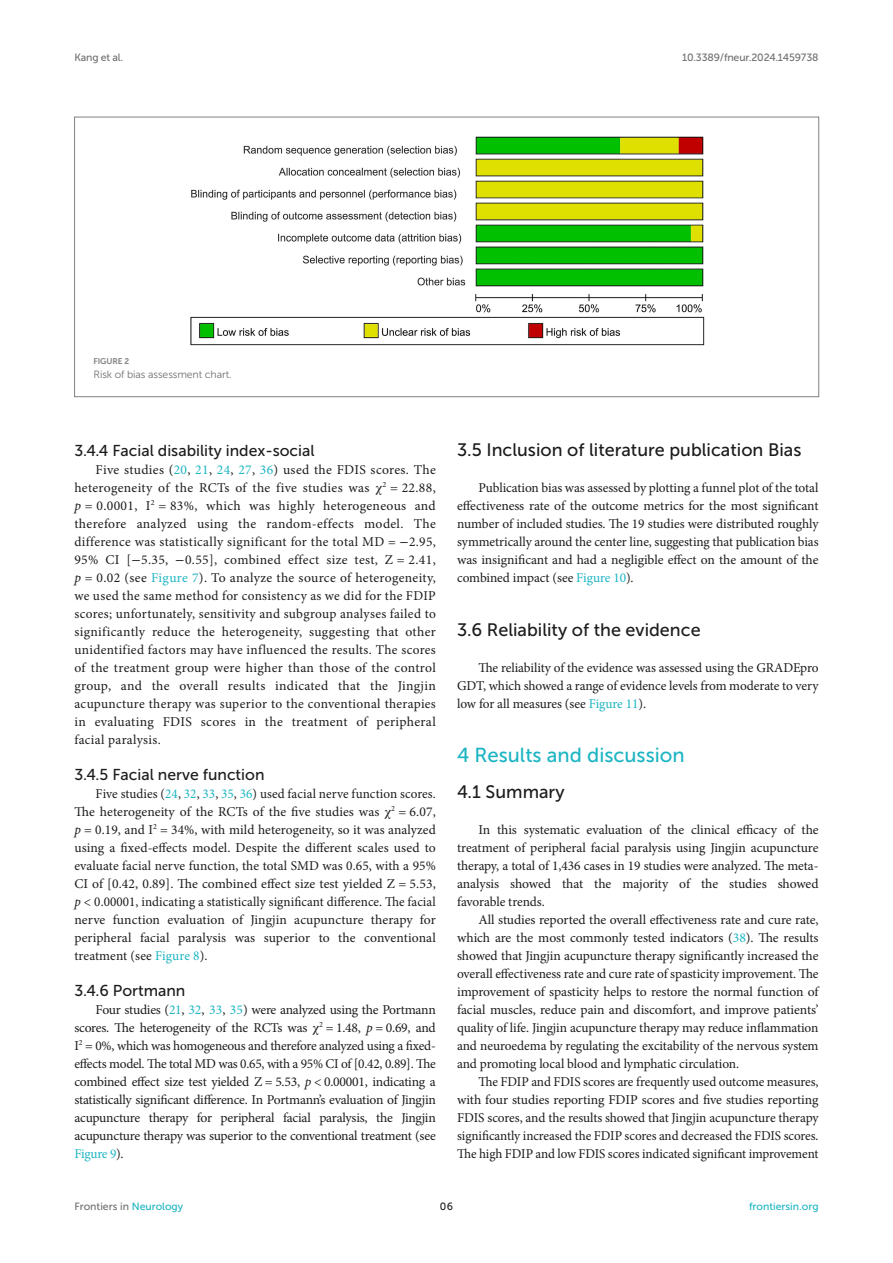
<style>
.page{position:relative;width:893px;height:1263px;background:#fff}
.page>*{position:absolute;margin:0;border:0;box-sizing:border-box;transform-origin:0 0}
.HEAD_1{font:20.25px "Museo Sans 500";color:#1db5c3}
.HEAD_2{font:18px "Museo Sans 500";color:#1b1c1b}
.HEAD_2_after_HEAD_1{font:18px "Museo Sans 500";color:#1b1c1b}
.HEAD_3{font:15.75px "Museo Sans 500";color:#1b1c1b}
.TEXT{font:13.5px/18px "Minion Pro";letter-spacing:-.005em;color:#1b1c1b;text-align:justify}
.t1{font:10.5px "Museo Sans 500";letter-spacing:-.015em;color:#706f70}
.FIG_LEG{font:10.5px "Museo Sans 300";letter-spacing:-.01em;color:#706f70}
.t2{font:10.5px "Museo Sans 500";color:#1db5c3}
.t3{font:10.5px "Museo Sans 500";color:#1b1c1b}
.FIG_HD{font:8.25px "Museo Sans 700";letter-spacing:-.01em;color:#7e7f7f}
.s1{color:#1db5c3}
.s2{font-family:"STIX General"}
.s3{font-style:italic}
</style>
<div class="page">
<img style="left:190px;top:136px;width:514px;height:209px">
<p class="t1" style="left:74px;top:51px;width:50px">Kang et al.</p>
<p class="t1" style="left:682px;top:51px;width:138px">10.3389/fneur.2024.1459738</p>
<p class="FIG_HD" style="left:94px;top:357px;width:37px">FIGURE 2</p>
<p class="FIG_LEG" style="left:94px;top:368px;width:140px">Risk of bias assessment chart.</p>
<p class="HEAD_3" style="left:74px;top:442px;width:242px">3.4.4 Facial disability index-social</p>
<p class="TEXT" style="left:74px;top:461px;width:363px;text-indent:21px">Five studies (<span class="s1">20</span>, <span class="s1">21</span>, <span class="s1">24</span>, <span class="s1">27</span>, <span class="s1">36</span>) used the FDIS scores. The heterogeneity of the RCTs of the five studies was <span class="s2">χ</span><sup>2</sup> = 22.88, <span class="s3">p</span> = 0.0001, I<sup>2</sup> = 83%, which was highly heterogeneous and therefore analyzed using the random-effects model. The difference was statistically significant for the total MD = <span class="s2">−</span>2.95, 95% CI [<span class="s2">−</span>5.35, <span class="s2">−</span>0.55], combined effect size test, Z = 2.41, <span class="s3">p</span> = 0.02 (see <span class="s1">Figure 7</span>). To analyze the source of heterogeneity, we used the same method for consistency as we did for the FDIP scores; unfortunately, sensitivity and subgroup analyses failed to significantly reduce the heterogeneity, suggesting that other unidentified factors may have influenced the results. The scores of the treatment group were higher than those of the control group, and the overall results indicated that the Jingjin acupuncture therapy was superior to the conventional therapies in evaluating FDIS scores in the treatment of peripheral facial paralysis.</p>
<p class="HEAD_3" style="left:74px;top:766px;width:192px">3.4.5 Facial nerve function</p>
<p class="TEXT" style="left:74px;top:785px;width:363px;text-indent:21px">Five studies (<span class="s1">24</span>, <span class="s1">32</span>, <span class="s1">33</span>, <span class="s1">35</span>, <span class="s1">36</span>) used facial nerve function scores.<br>The heterogeneity of the RCTs of the five studies was <span class="s2">χ</span><sup>2</sup> = 6.07, <span class="s3">p</span> = 0.19, and I<sup>2</sup> = 34%, with mild heterogeneity, so it was analyzed using a fixed-effects model. Despite the different scales used to evaluate facial nerve function, the total SMD was 0.65, with a 95% CI of [0.42, 0.89]. The combined effect size test yielded Z = 5.53, <span class="s3">p</span> &lt; 0.00001, indicating a statistically significant difference. The facial nerve function evaluation of Jingjin acupuncture therapy for peripheral facial paralysis was superior to the conventional treatment (see <span class="s1">Figure 8</span>).</p>
<p class="HEAD_3" style="left:74px;top:982px;width:113px">3.4.6 Portmann</p>
<p class="TEXT" style="left:74px;top:1001px;width:363px;text-indent:21px">Four studies (<span class="s1">21</span>, <span class="s1">32</span>, <span class="s1">33</span>, <span class="s1">35</span>) were analyzed using the Portmann scores. The heterogeneity of the RCTs was <span class="s2">χ</span><sup>2</sup> = 1.48, <span class="s3">p</span> = 0.69, and I<sup>2</sup> = 0%, which was homogeneous and therefore analyzed using a fixed&shy;effects model. The total MD was 0.65, with a 95% CI of [0.42, 0.89]. The combined effect size test yielded Z = 5.53, <span class="s3">p</span> &lt; 0.00001, indicating a statistically significant difference. In Portmann’s evaluation of Jingjin acupuncture therapy for peripheral facial paralysis, the Jingjin acupuncture therapy was superior to the conventional treatment (see <span class="s1">Figure 9</span>).</p>
<p class="HEAD_2" style="left:457px;top:440px;width:346px">3.5 Inclusion of literature publication Bias</p>
<p class="TEXT" style="left:457px;top:479px;width:363px;text-indent:21px">Publication bias was assessed by plotting a funnel plot of the total effectiveness rate of the outcome metrics for the most significant number of included studies. The 19 studies were distributed roughly symmetrically around the center line, suggesting that publication bias was insignificant and had a negligible effect on the amount of the combined impact (see <span class="s1">Figure 10</span>).</p>
<p class="HEAD_2" style="left:457px;top:620px;width:245px">3.6 Reliability of the evidence</p>
<p class="TEXT" style="left:457px;top:659px;width:363px;text-indent:21px">The reliability of the evidence was assessed using the GRADEpro GDT, which showed a range of evidence levels from moderate to very low for all measures (see <span class="s1">Figure 11</span>).</p>
<p class="HEAD_1" style="left:457px;top:744px;width:229px">4 Results and discussion</p>
<p class="HEAD_2_after_HEAD_1" style="left:457px;top:782px;width:109px">4.1 Summary</p>
<p class="TEXT" style="left:457px;top:821px;width:363px;text-indent:21px">In this systematic evaluation of the clinical efficacy of the treatment of peripheral facial paralysis using Jingjin acupuncture therapy, a total of 1,436 cases in 19 studies were analyzed. The meta&shy;analysis showed that the majority of the studies showed favorable trends.</p>
<p class="TEXT" style="left:457px;top:911px;width:363px;text-indent:21px">All studies reported the overall effectiveness rate and cure rate, which are the most commonly tested indicators (<span class="s1">38</span>). The results showed that Jingjin acupuncture therapy significantly increased the overall effectiveness rate and cure rate of spasticity improvement. The improvement of spasticity helps to restore the normal function of facial muscles, reduce pain and discomfort, and improve patients’ quality of life. Jingjin acupuncture therapy may reduce inflammation and neuroedema by regulating the excitability of the nervous system and promoting local blood and lymphatic circulation.</p>
<p class="TEXT" style="left:457px;top:1073px;width:363px;text-indent:21px">The FDIP and FDIS scores are frequently used outcome measures, with four studies reporting FDIP scores and five studies reporting FDIS scores, and the results showed that Jingjin acupuncture therapy significantly increased the FDIP scores and decreased the FDIS scores.<br>The high FDIP and low FDIS scores indicated significant improvement</p>
<p class="t1" style="left:74px;top:1200px;width:110px">Frontiers in <span class="s1">Neurology</span></p>
<p class="t3" style="left:440px;top:1200px;width:15px">06</p>
<p class="t2" style="left:749px;top:1200px;width:71px">frontiersin.org</p>
</div>
